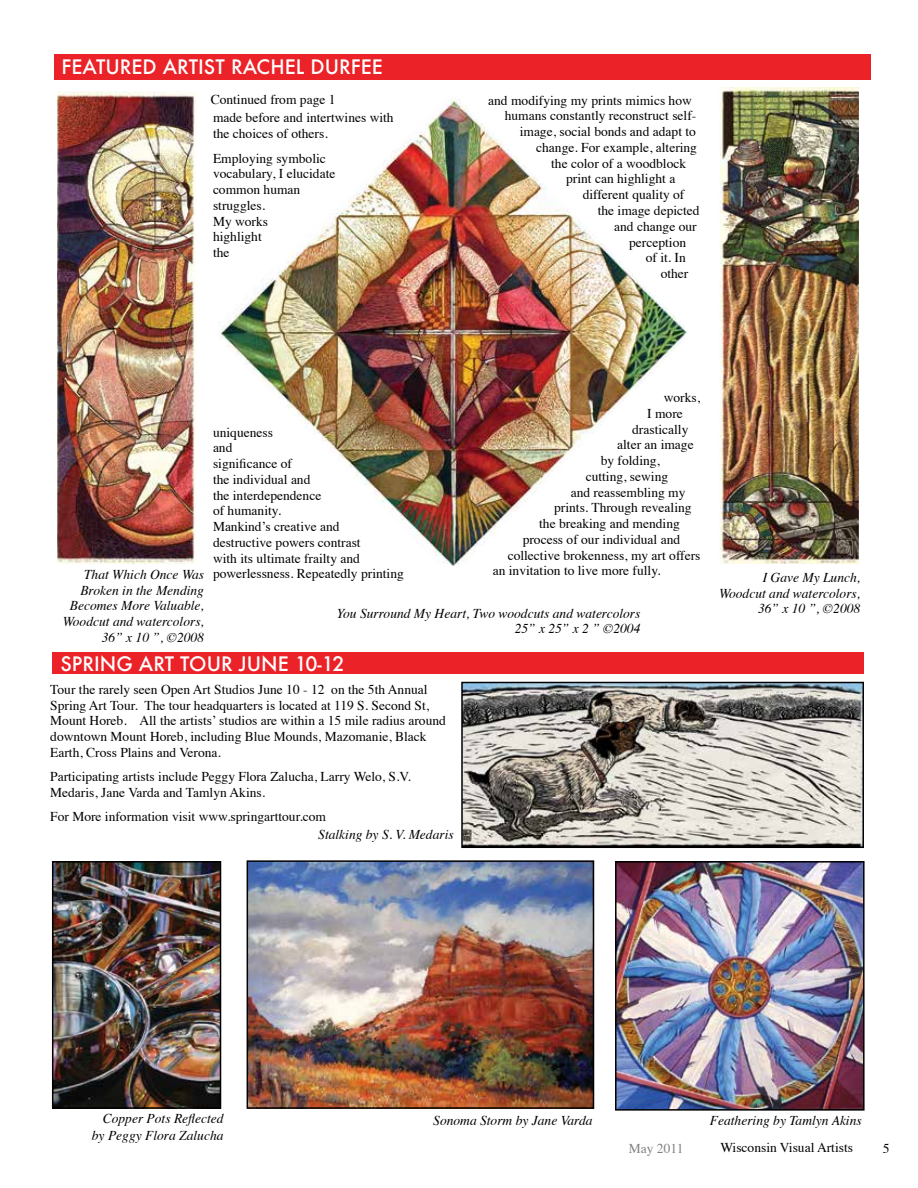
<style>
.page{position:relative;width:918px;height:1188px;background:#fff}
.page>*{position:absolute;margin:0;border:0;box-sizing:border-box;transform-origin:0 0}
.t1{font:500 19.5px "Futura";color:#fff}
.t2{font:13.5px/15.8px "Times";color:#000}
.t3{font:italic 13.5px/15.8px "Times";color:#000;text-align:right}
.t4{font:13.5px "Times";color:#808285}
</style>
<div class="page">
<div style="left:54px;top:54px;width:817px;height:25px;background:#eb2227"></div>
<div style="left:52px;top:652px;width:812px;height:22px;background:#eb2227"></div>
<img style="left:250px;top:863px;width:341px;height:243px">
<div style="left:247px;top:860px;width:347px;height:249px;border:2px solid #000"></div>
<img style="left:57px;top:92px;width:139px;height:471px">
<img style="left:720px;top:87px;width:139px;height:476px">
<img style="left:218px;top:99px;width:469px;height:467px">
<img style="left:464px;top:685px;width:397px;height:160px">
<div style="left:461px;top:682px;width:403px;height:166px;border:2px solid #000"></div>
<img style="left:618px;top:864px;width:244px;height:244px">
<div style="left:615px;top:861px;width:250px;height:250px;border:2px solid #000"></div>
<img style="left:55px;top:864px;width:163px;height:242px">
<div style="left:52px;top:861px;width:169px;height:248px;border:2px solid #000"></div>
<h1 class="t1" style="left:62px;top:53px;width:323px">FEATURED ARTIST RACHEL DURFEE</h1>
<p class="t2" style="left:211px;top:91px;width:126px">Continued from page 1</p>
<p class="t2" style="left:213px;top:109px;width:182px">made before and intertwines with the choices of others.</p>
<p class="t2" style="left:213px;top:149px;width:124px">Employing symbolic vocabulary, I elucidate common human struggles.<br>My works<br>highlight<br>the</p>
<p class="t2" style="left:488px;top:91px;width:205px">and modifying my prints mimics how</p>
<p class="t2" style="left:505px;top:107px;width:193px">humans constantly reconstruct self-</p>
<p class="t2" style="left:520px;top:123px;width:178px">image, social bonds and adapt to</p>
<p class="t2" style="left:536px;top:138px;width:162px">change. For example, altering</p>
<p class="t2" style="left:551px;top:154px;width:136px">the color of a woodblock</p>
<p class="t2" style="left:566px;top:170px;width:111px">print can highlight a</p>
<p class="t2" style="left:583px;top:186px;width:103px">different quality of</p>
<p class="t2" style="left:598px;top:201px;width:103px">the image depicted</p>
<p class="t2" style="left:614px;top:217px;width:84px">and change our</p>
<p class="t2" style="left:629px;top:233px;width:58px">perception</p>
<p class="t2" style="left:646px;top:249px;width:42px">of it. In</p>
<p class="t2" style="left:661px;top:264px;width:29px">other</p>
<p class="t3" style="left:63px;top:566px;width:143px">That Which Once Was<br>Broken in the Mending<br>Becomes More Valuable,<br>Woodcut and watercolors,<br>36” x 10 ”, ©2008</p>
<p class="t2" style="left:213px;top:423px;width:192px">uniqueness<br>and<br>significance of<br>the individual and<br>the interdependence<br>of humanity.<br>Mankind’s creative and<br>destructive powers contrast<br>with its ultimate frailty and powerlessness. Repeatedly printing</p>
<p class="t2" style="left:664px;top:389px;width:38px">works,</p>
<p class="t2" style="left:647px;top:404px;width:37px">I more</p>
<p class="t2" style="left:632px;top:420px;width:58px">drastically</p>
<p class="t2" style="left:617px;top:436px;width:78px">alter an image</p>
<p class="t2" style="left:601px;top:452px;width:61px">by folding,</p>
<p class="t2" style="left:586px;top:467px;width:84px">cutting, sewing</p>
<p class="t2" style="left:571px;top:483px;width:116px">and reassembling my</p>
<p class="t2" style="left:554px;top:499px;width:139px">prints. Through revealing</p>
<p class="t2" style="left:539px;top:515px;width:142px">the breaking and mending</p>
<p class="t2" style="left:523px;top:530px;width:159px">process of our individual and</p>
<p class="t2" style="left:508px;top:546px;width:194px">collective brokenness, my art offers</p>
<p class="t2" style="left:493px;top:562px;width:169px">an invitation to live more fully.</p>
<p class="t3" style="left:337px;top:604px;width:305px">You Surround My Heart, Two woodcuts and watercolors<br>25” x 25” x 2 ” ©2004</p>
<h1 class="t1" style="left:60px;top:651px;width:285px">SPRING ART TOUR JUNE 10-12</h1>
<p class="t2" style="left:50px;top:680px;width:397px">Tour the rarely seen Open Art Studios June 10 - 12 on the 5th Annual Spring Art Tour. The tour headquarters is located at 119 S. Second St, Mount Horeb. All the artists’ studios are within a 15 mile radius around downtown Mount Horeb, including Blue Mounds, Mazomanie, Black Earth, Cross Plains and Verona.</p>
<p class="t2" style="left:50px;top:768px;width:362px">Participating artists include Peggy Flora Zalucha, Larry Welo, S.V.<br>Medaris, Jane Varda and Tamlyn Akins.</p>
<p class="t2" style="left:50px;top:808px;width:277px">For More information visit www.springarttour.com</p>
<p class="t3" style="left:318px;top:826px;width:137px">Stalking by S. V. Medaris</p>
<p class="t3" style="left:719px;top:569px;width:143px">I Gave My Lunch,<br>Woodcut and watercolors,<br>36” x 10 ”, ©2008</p>
<p class="t3" style="left:103px;top:1110px;width:122px">Copper Pots Reflected</p>
<p class="t3" style="left:433px;top:1112px;width:161px">Sonoma Storm by Jane Varda</p>
<p class="t3" style="left:710px;top:1111px;width:153px">Feathering by Tamlyn Akins</p>
<p class="t3" style="left:92px;top:1126px;width:133px">by Peggy Flora Zalucha</p>
<p class="t4" style="left:629px;top:1135px;width:56px">May 2011</p>
<p class="t2" style="left:720px;top:1139px;width:134px">Wisconsin Visual Artists</p>
<p class="t2" style="left:883px;top:1139px;width:8px">5</p>
</div>
